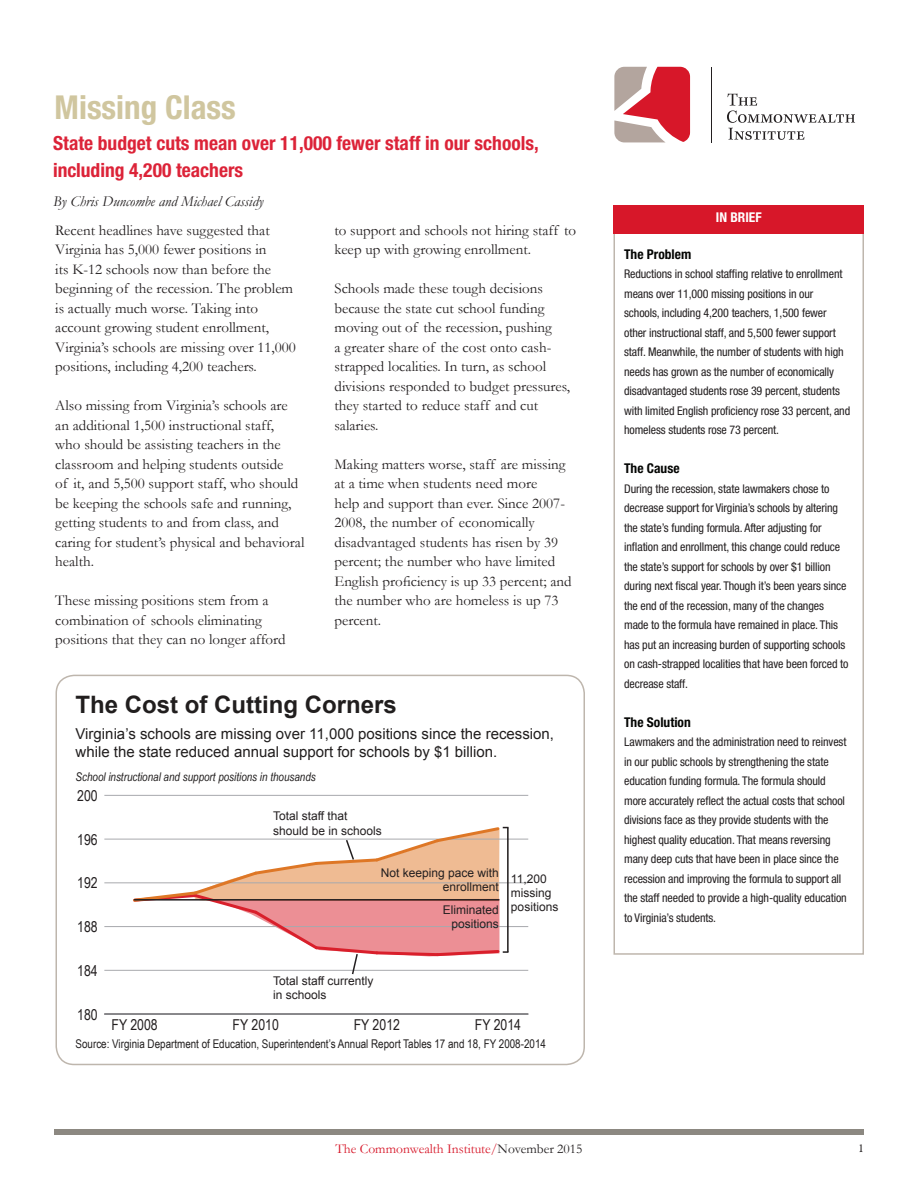
<style>
.page{position:relative;width:918px;height:1188px;background:#fff}
.page>*{position:absolute;margin:0;border:0;box-sizing:border-box;transform-origin:0 0}
.Body_Copy{font:700 condensed 33px "Helvetica Neue LT Std";color:#d0c69f}
.t1{font:700 24px "Arial";color:#211e1e}
.Body_Copy-2{font:700 condensed 19.5px/27px "Helvetica Neue LT Std";color:#dc2338}
.Body_Copy-3{font:15px/19.5px "Garamond";color:#231f20}
.t2{font:15px/18px "Arial";color:#211e1e}
.t3{font:15px "Arial Narrow";color:#231f20}
.Body_Copy-4{font:italic 15px "Garamond";color:#231f20}
.t4{font:13.5px "Garamond";color:#d71729}
.Body_Copy-5{font:700 condensed 13.5px "Helvetica Neue LT Std";color:#040503}
.Body_Copy-6{font:700 condensed 13.5px "Helvetica Neue LT Std";color:#fff}
.Body_Copy-7{font:condensed 12px/19.5px "Helvetica Neue LT Std";letter-spacing:-.01em;color:#231f20}
.t5{font:12px/14.4px "Arial";color:#231f20}
.t6{font:12px "Arial Narrow";color:#211e1e}
.t7{font:italic 12px "Arial Narrow";color:#211e1e}
.t8{font:12px "Garamond Premr Pro";color:#231f20}
.s1{color:#231f20}
</style>
<div class="page">
<div style="left:54px;top:1130px;width:810px;height:5px;background:#8c8881"></div>
<div style="left:614px;top:205px;width:250px;height:750px;border:2px solid #beb6ad"></div>
<svg style="left:614px;top:67px;width:76px;height:75px"></svg>
<svg style="left:727px;top:94px;width:128px;height:46px"></svg>
<hr style="left:711px;top:67px;width:1px;height:75px;background:#231f20">
<div style="left:614px;top:205px;width:250px;height:29px;background:#d71729"></div>
<div style="left:56px;top:675px;width:529px;height:390px;border:2px solid #beb6ad;border-radius:18px"></div>
<hr style="left:104px;top:1013px;width:424px;height:2px;background:#a8a9ad">
<hr style="left:104px;top:970px;width:424px;height:1px;background:#a8a9ad">
<hr style="left:104px;top:926px;width:424px;height:1px;background:#a8a9ad">
<hr style="left:104px;top:882px;width:424px;height:1px;background:#a8a9ad">
<hr style="left:104px;top:839px;width:424px;height:1px;background:#a8a9ad">
<hr style="left:104px;top:795px;width:424px;height:1px;background:#a8a9ad">
<hr style="left:507px;top:828px;width:2px;height:124px;background:#231f20">
<svg style="left:131px;top:826px;width:377px;height:149px"></svg>
<p class="Body_Copy" style="left:55px;top:87px;width:183px">Missing Class</p>
<p class="Body_Copy-2" style="left:53px;top:130px;width:487px">State budget cuts mean over 11,000 fewer staff in our schools, including 4,200 teachers</p>
<p class="Body_Copy-4" style="left:53px;top:191px;width:212px">By Chris Duncombe and Michael Cassidy</p>
<p class="Body_Copy-3" style="left:55px;top:220px;width:242px">Recent headlines have suggested that Virginia has 5,000 fewer positions in<br>its K-12 schools now than before the beginning of the recession. The problem is actually much worse. Taking into account growing student enrollment, Virginia’s schools are missing over 11,000 positions, including 4,200 teachers.</p>
<p class="Body_Copy-3" style="left:55px;top:395px;width:251px">Also missing from Virginia’s schools are an additional 1,500 instructional staff,<br>who should be assisting teachers in the classroom and helping students outside<br>of it, and 5,500 support staff, who should be keeping the schools safe and running, getting students to and from class, and caring for student’s physical and behavioral health.</p>
<p class="Body_Copy-3" style="left:55px;top:590px;width:232px">These missing positions stem from a combination of schools eliminating positions that they can no longer afford</p>
<p class="Body_Copy-3" style="left:334px;top:220px;width:243px">to support and schools not hiring staff to keep up with growing enrollment.</p>
<p class="Body_Copy-3" style="left:334px;top:278px;width:237px">Schools made these tough decisions because the state cut school funding moving out of the recession, pushing<br>a greater share of the cost onto cash&shy;strapped localities. In turn, as school divisions responded to budget pressures, they started to reduce staff and cut salaries.</p>
<p class="Body_Copy-3" style="left:334px;top:454px;width:239px">Making matters worse, staff are missing at a time when students need more<br>help and support than ever. Since 2007- 2008, the number of economically disadvantaged students has risen by 39 percent; the number who have limited English proficiency is up 33 percent; and the number who are homeless is up 73 percent.</p>
<p class="t1" style="left:76px;top:688px;width:323px">The Cost of Cutting Corners</p>
<p class="t2" style="left:76px;top:725px;width:480px">Virginia’s schools are missing over 11,000 positions since the recession, while the state reduced annual support for schools by $1 billion.</p>
<p class="t7" style="left:76px;top:768px;width:242px">School instructional and support positions in thousands</p>
<p class="t3" style="left:77px;top:785px;width:22px">200</p>
<p class="t3" style="left:77px;top:828px;width:22px">196</p>
<p class="t3" style="left:77px;top:872px;width:22px">192</p>
<p class="t3" style="left:77px;top:916px;width:22px">188</p>
<p class="t3" style="left:77px;top:960px;width:22px">184</p>
<p class="t3" style="left:77px;top:1003px;width:22px">180</p>
<p class="t5" style="left:273px;top:809px;width:110px">Total staff that should be in schools</p>
<p class="t5" style="left:381px;top:866px;width:120px;text-align:right">Not keeping pace with enrollment</p>
<p class="t5" style="left:511px;top:871px;width:49px">11,200 missing positions</p>
<p class="t5" style="left:443px;top:902px;width:58px;text-align:right">Eliminated positions</p>
<p class="t5" style="left:273px;top:974px;width:102px">Total staff currently in schools</p>
<p class="t3" style="left:112px;top:1014px;width:48px">FY 2008</p>
<p class="t3" style="left:233px;top:1014px;width:48px">FY 2010</p>
<p class="t3" style="left:354px;top:1014px;width:48px">FY 2012</p>
<p class="t3" style="left:475px;top:1014px;width:48px">FY 2014</p>
<p class="t6" style="left:76px;top:1035px;width:472px">Source: Virginia Department of Education, Superintendent’s Annual Report Tables 17 and 18, FY 2008-2014</p>
<p class="Body_Copy-6" style="left:716px;top:209px;width:47px">IN BRIEF</p>
<p class="Body_Copy-5" style="left:624px;top:246px;width:69px">The Problem</p>
<p class="Body_Copy-7" style="left:624px;top:264px;width:228px">Reductions in school staffing relative to enrollment means over 11,000 missing positions in our schools, including 4,200 teachers, 1,500 fewer other instructional staff, and 5,500 fewer support staff. Meanwhile, the number of students with high needs has grown as the number of economically disadvantaged students rose 39 percent, students with limited English proficiency rose 33 percent, and homeless students rose 73 percent.</p>
<p class="Body_Copy-5" style="left:624px;top:460px;width:57px">The Cause</p>
<p class="Body_Copy-7" style="left:624px;top:479px;width:226px">During the recession, state lawmakers chose to decrease support for Virginia’s schools by altering the state’s funding formula. After adjusting for inflation and enrollment, this change could reduce the state’s support for schools by over $1 billion during next fiscal year. Though it’s been years since the end of the recession, many of the changes made to the formula have remained in place. This has put an increasing burden of supporting schools on cash-strapped localities that have been forced to decrease staff.</p>
<p class="Body_Copy-5" style="left:624px;top:714px;width:68px">The Solution</p>
<p class="Body_Copy-7" style="left:624px;top:732px;width:224px">Lawmakers and the administration need to reinvest in our public schools by strengthening the state education funding formula. The formula should more accurately reflect the actual costs that school divisions face as they provide students with the highest quality education. That means reversing many deep cuts that have been in place since the recession and improving the formula to support all the staff needed to provide a high-quality education to Virginia’s students.</p>
<p class="t4" style="left:335px;top:1140px;width:249px">The Commonwealth Institute/<span class="s1">November 2015</span></p>
<p class="t8" style="left:858px;top:1141px;width:7px">1</p>
</div>
